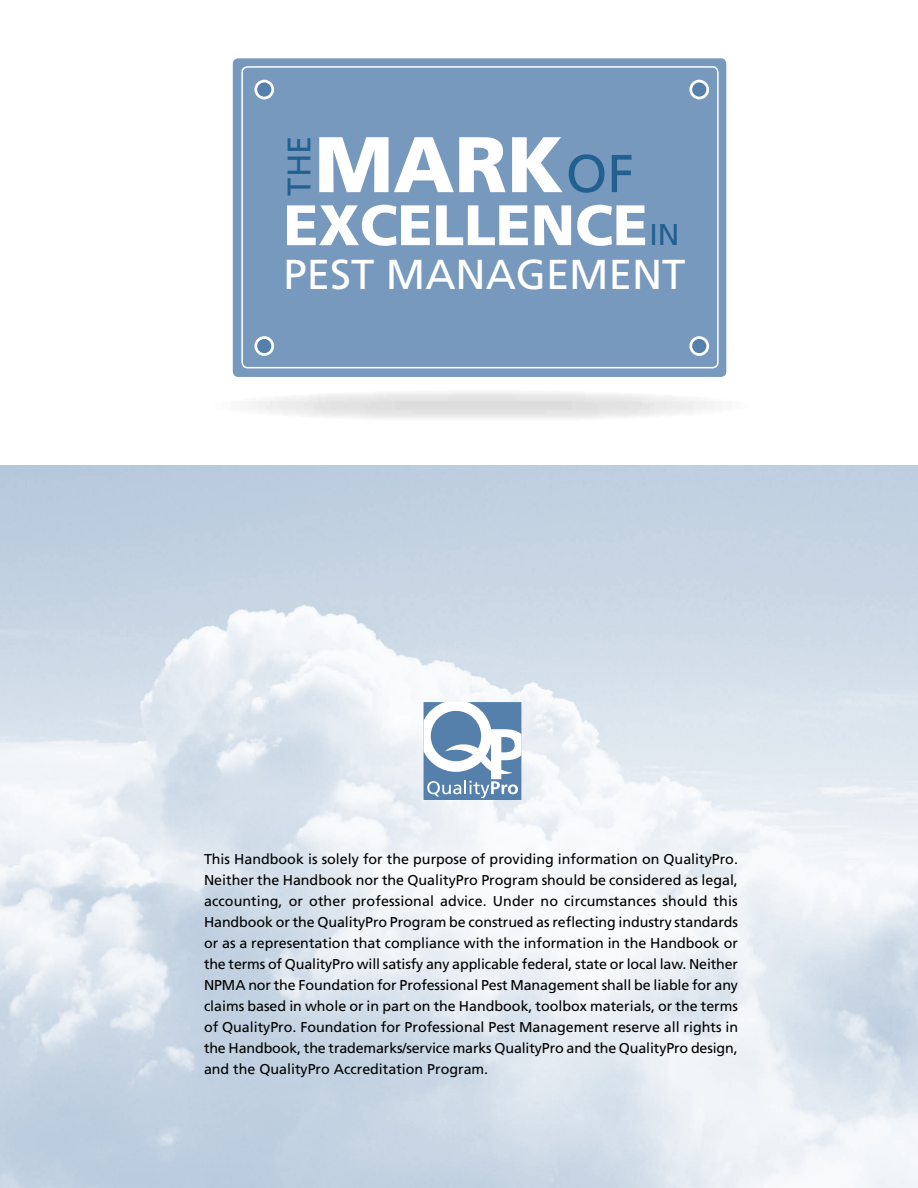
<style>
.page{position:relative;width:918px;height:1188px;background:#fff}
.page>*{position:absolute;margin:0;border:0;box-sizing:border-box;transform-origin:0 0}
.t1{font:900 78.75px "Frutiger";color:#fff}
.t2{font:900 57px "Frutiger";color:#fff}
.t3{font:53.25px "Frutiger";color:#236092}
.t4{font:41.85px "Frutiger";color:#fff}
.t5{font:32.55px "Frutiger";color:#236092}
.t6{font:30.15px "Frutiger";color:#236092}
.t7{font:14.25px/21px "Frutiger";color:#000;text-align:justify}
</style>
<div class="page">
<img style="left:0;top:466px;width:918px;height:722px">
<svg style="left:424px;top:702px;width:97px;height:97px"></svg>
<div style="left:233px;top:58px;width:493px;height:319px;background:#7799bd;border-radius:5px"></div>
<div style="left:241px;top:66px;width:478px;height:302px;border:2px solid #fff;border-radius:5px"></div>
<div style="left:691px;top:81px;width:17px;height:17px;background:#5580ac;border-radius:50%"></div>
<div style="left:689px;top:80px;width:20px;height:19px;border:3px solid #fff;border-radius:50%"></div>
<div style="left:256px;top:81px;width:17px;height:17px;background:#5580ac;border-radius:50%"></div>
<div style="left:254px;top:80px;width:20px;height:19px;border:3px solid #fff;border-radius:50%"></div>
<div style="left:691px;top:338px;width:17px;height:17px;background:#5580ac;border-radius:50%"></div>
<div style="left:689px;top:336px;width:20px;height:20px;border:3px solid #fff;border-radius:50%"></div>
<div style="left:256px;top:338px;width:17px;height:17px;background:#5580ac;border-radius:50%"></div>
<div style="left:254px;top:336px;width:20px;height:20px;border:3px solid #fff;border-radius:50%"></div>
<svg style="left:207px;top:390px;width:548px;height:32px;fill:#ededed"></svg>
<h1 class="t1" style="left:315px;top:117px;width:251px">MARK</h1>
<h2 class="t2" style="left:284px;top:191px;width:366px">EXCELLENCE</h2>
<h3 class="t4" style="left:284px;top:249px;width:403px">PEST MANAGEMENT</h3>
<h3 class="t5" style="left:280px;top:196px;width:61px;rotate:-90deg">THE</h3>
<h3 class="t3" style="left:566px;top:142px;width:70px">OF</h3>
<h3 class="t6" style="left:650px;top:217px;width:32px">IN</h3>
<p class="t7" style="left:204px;top:849px;width:536px">This Handbook is solely for the purpose of providing information on QualityPro.<br>Neither the Handbook nor the QualityPro Program should be considered as legal, accounting, or other professional advice. Under no circumstances should this Handbook or the QualityPro Program be construed as reflecting industry standards or as a representation that compliance with the information in the Handbook or the terms of QualityPro will satisfy any applicable federal, state or local law. Neither NPMA nor the Foundation for Professional Pest Management shall be liable for any claims based in whole or in part on the Handbook, toolbox materials, or the terms of QualityPro. Foundation for Professional Pest Management reserve all rights in the Handbook, the trademarks/service marks QualityPro and the QualityPro design, and the QualityPro Accreditation Program.</p>
</div>
